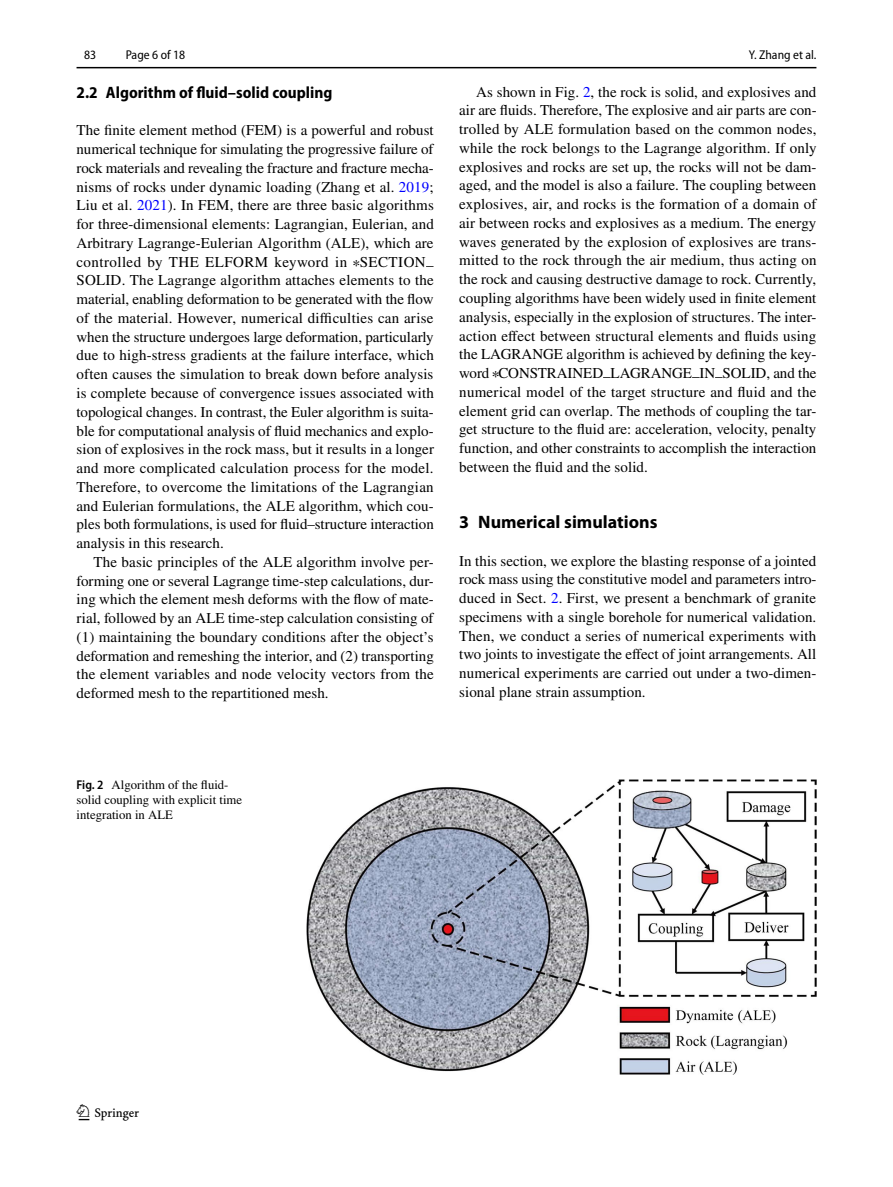
<style>
.page{position:relative;width:893px;height:1187px;background:#fff}
.page>*{position:absolute;margin:0;border:0;box-sizing:border-box;transform-origin:0 0}
.t1{font:22.5px "Springnew Regular 2";color:#000}
.t2{font:700 18px "Myriad Pro";color:#000}
.t3{font:700 semi-condensed 16.5px "Myriad Pro";color:#000}
.t4{font:15px/18.8px "STIX";letter-spacing:.005em;color:#000;text-align:justify}
.t5{font:12.75px/15px "STIX";color:#000}
.t6{font:semi-condensed 12.75px "Myriad Pro";color:#000}
.s1{color:#00f}
.s2{font-family:"STIX Math Regular 34"}
.s3{font-family:"STIX General Regular 70"}
.s4{font-family:"STIX Math Regular 35"}
.s5{font-family:"STIX General Regular 71"}
.s6{font-family:"STIX General Regular 72"}
.s7{font-family:"STIX General Regular 73"}
.s8{font-family:"Myriad Pro";font-weight:600;font-stretch:semi-condensed}
</style>
<div class="page">
<hr style="left:77px;top:67px;width:739px;height:1px;background:#000">
<img style="left:306px;top:779px;width:510px;height:294px">
<p class="t6" style="left:84px;top:48px;width:14px">83</p>
<p class="t6" style="left:126px;top:48px;width:61px">Page 6 of 18</p>
<p class="t3" style="left:77px;top:83px;width:257px">2.2 Algorithm of fluid–solid coupling</p>
<p class="t4" style="left:77px;top:122px;width:359px">The finite element method (FEM) is a powerful and robust numerical technique for simulating the progressive failure of rock materials and revealing the fracture and fracture mecha&shy;nisms of rocks under dynamic loading (Zhang et al. <span class="s1">2019</span>; Liu et al. <span class="s1">2021</span>). In FEM, there are three basic algorithms for three-dimensional elements: Lagrangian, Eulerian, and Arbitrary Lagrange-Eulerian Algorithm (ALE), which are controlled by THE ELFORM keyword in <span class="s2">∗</span>SECTION<span class="s3">_ </span>SOLID. The Lagrange algorithm attaches elements to the material, enabling deformation to be generated with the flow of the material. However, numerical difficulties can arise when the structure undergoes large deformation, particularly due to high-stress gradients at the failure interface, which often causes the simulation to break down before analysis is complete because of convergence issues associated with topological changes. In contrast, the Euler algorithm is suita&shy;ble for computational analysis of fluid mechanics and explo&shy;sion of explosives in the rock mass, but it results in a longer and more complicated calculation process for the model.<br>Therefore, to overcome the limitations of the Lagrangian and Eulerian formulations, the ALE algorithm, which cou&shy;ples both formulations, is used for fluid–structure interaction analysis in this research.</p>
<p class="t4" style="left:77px;top:553px;width:359px;text-indent:17px">The basic principles of the ALE algorithm involve per&shy;forming one or several Lagrange time-step calculations, dur&shy;ing which the element mesh deforms with the flow of mate&shy;rial, followed by an ALE time-step calculation consisting of (1) maintaining the boundary conditions after the object’s deformation and remeshing the interior, and (2) transporting the element variables and node velocity vectors from the deformed mesh to the repartitioned mesh.</p>
<p class="t6" style="left:749px;top:48px;width:69px">Y. Zhang et al.</p>
<p class="t4" style="left:459px;top:83px;width:359px;text-indent:17px">As shown in Fig. <span class="s1">2</span>, the rock is solid, and explosives and air are fluids. Therefore, The explosive and air parts are con&shy;trolled by ALE formulation based on the common nodes, while the rock belongs to the Lagrange algorithm. If only explosives and rocks are set up, the rocks will not be dam&shy;aged, and the model is also a failure. The coupling between explosives, air, and rocks is the formation of a domain of air between rocks and explosives as a medium. The energy waves generated by the explosion of explosives are trans&shy;mitted to the rock through the air medium, thus acting on the rock and causing destructive damage to rock. Currently, coupling algorithms have been widely used in finite element analysis, especially in the explosion of structures. The inter&shy;action effect between structural elements and fluids using the LAGRANGE algorithm is achieved by defining the key&shy;word <span class="s4">∗</span>CONSTRAINED<span class="s5">_</span>LAGRANGE<span class="s6">_</span>IN<span class="s7">_</span>SOLID, and the numerical model of the target structure and fluid and the element grid can overlap. The methods of coupling the tar&shy;get structure to the fluid are: acceleration, velocity, penalty function, and other constraints to accomplish the interaction between the fluid and the solid.</p>
<p class="t2" style="left:459px;top:510px;width:200px">3 Numerical simulations</p>
<p class="t4" style="left:459px;top:552px;width:359px">In this section, we explore the blasting response of a jointed rock mass using the constitutive model and parameters intro&shy;duced in Sect. <span class="s1">2</span>. First, we present a benchmark of granite specimens with a single borehole for numerical validation.<br>Then, we conduct a series of numerical experiments with two joints to investigate the effect of joint arrangements. All numerical experiments are carried out under a two-dimen&shy;sional plane strain assumption.</p>
<p class="t5" style="left:77px;top:778px;width:167px"><span class="s8">Fig. 2</span> Algorithm of the fluid&shy;solid coupling with explicit time integration in ALE</p>
<h1 class="t1" style="left:79px;top:1104px;width:62px">1 3</h1>
</div>
